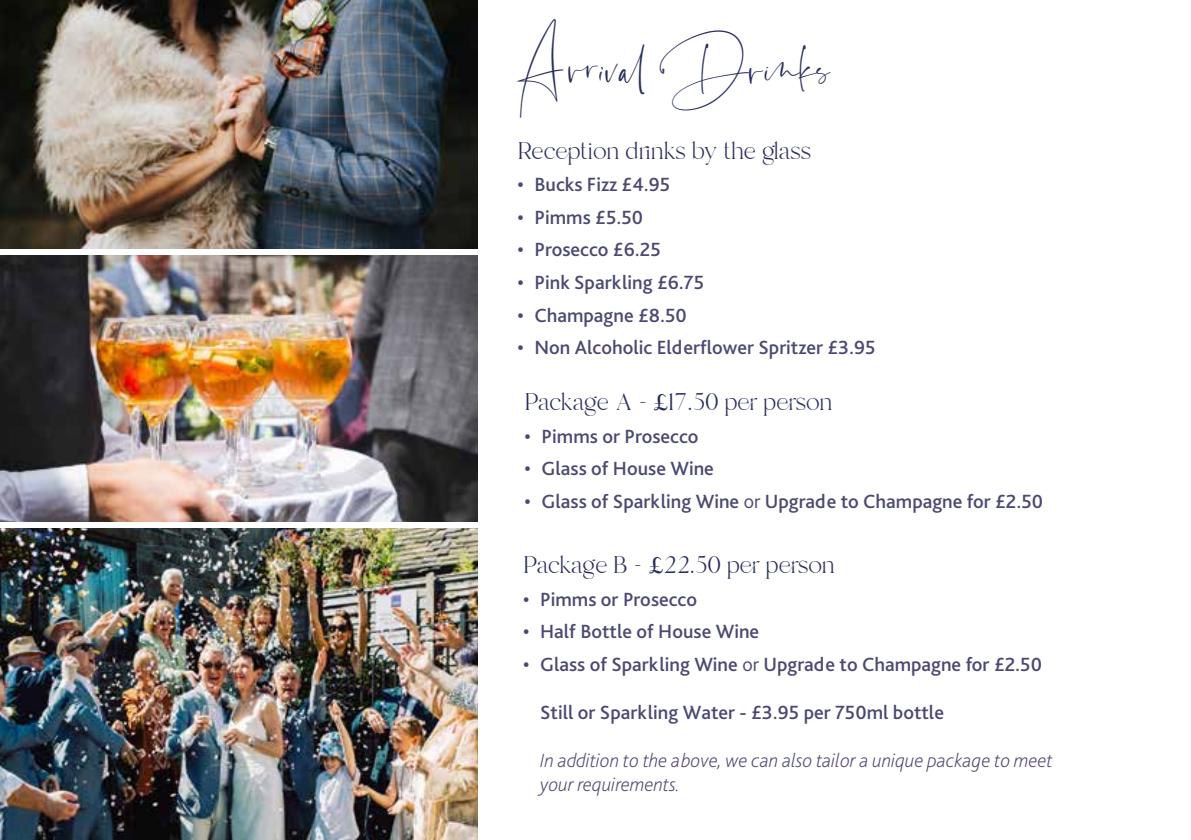
<style>
.page{position:relative;width:1191px;height:840px;background:#fff}
.page>*{position:absolute;margin:0;border:0;box-sizing:border-box;transform-origin:0 0}
.t1{font:36px "Santorini";color:#272e5b}
.t2{font:24px "Branch";color:#272e5b}
.t3{font:500 20px "Bliss Pro";color:#4a4972}
.t4{font:italic 200 20px/24px "Bliss Pro";color:#4a4972}
.s1{font-family:"Perpetua";font-size:32px}
.s2{font-weight:300}
</style>
<div class="page">
<img style="left:0;top:256px;width:477px;height:265px">
<img style="left:0;top:0;width:477px;height:248px">
<img style="left:0;top:528px;width:477px;height:311px">
<h1 class="t1" style="left:517px;top:52px;width:314px">Arrival Drinks</h1>
<p class="t2" style="left:517px;top:138px;width:295px">Reception drinks by the glass</p>
<p class="t3" style="left:517px;top:172px;width:154px">• Bucks Fizz £4.95</p>
<p class="t3" style="left:517px;top:205px;width:127px">• Pimms £5.50</p>
<p class="t3" style="left:517px;top:237px;width:145px">• Prosecco £6.25</p>
<p class="t3" style="left:517px;top:270px;width:188px">• Pink Sparkling £6.75</p>
<p class="t3" style="left:517px;top:302px;width:171px">• Champagne £8.50</p>
<p class="t3" style="left:517px;top:335px;width:360px">• Non Alcoholic Elderflower Spritzer £3.95</p>
<p class="t2" style="left:524px;top:389px;width:309px">Package A - <span class="s1">£</span>17.50 per person</p>
<p class="t3" style="left:524px;top:423px;width:175px">• Pimms or Prosecco</p>
<p class="t3" style="left:524px;top:455px;width:191px">• Glass of House Wine</p>
<p class="t3" style="left:524px;top:488px;width:520px">• Glass of Sparkling Wine <span class="s2">or</span> Upgrade to Champagne for £2.50</p>
<p class="t2" style="left:523px;top:552px;width:313px">Package B - <span class="s1">£</span>22.50 per person</p>
<p class="t3" style="left:523px;top:586px;width:175px">• Pimms or Prosecco</p>
<p class="t3" style="left:523px;top:618px;width:237px">• Half Bottle of House Wine</p>
<p class="t3" style="left:523px;top:651px;width:520px">• Glass of Sparkling Wine <span class="s2">or</span> Upgrade to Champagne for £2.50</p>
<p class="t3" style="left:540px;top:699px;width:405px">Still or Sparkling Water - £3.95 per 750ml bottle</p>
<p class="t4" style="left:540px;top:747px;width:514px">In addition to the above, we can also tailor a unique package to meet your requirements.</p>
</div>
